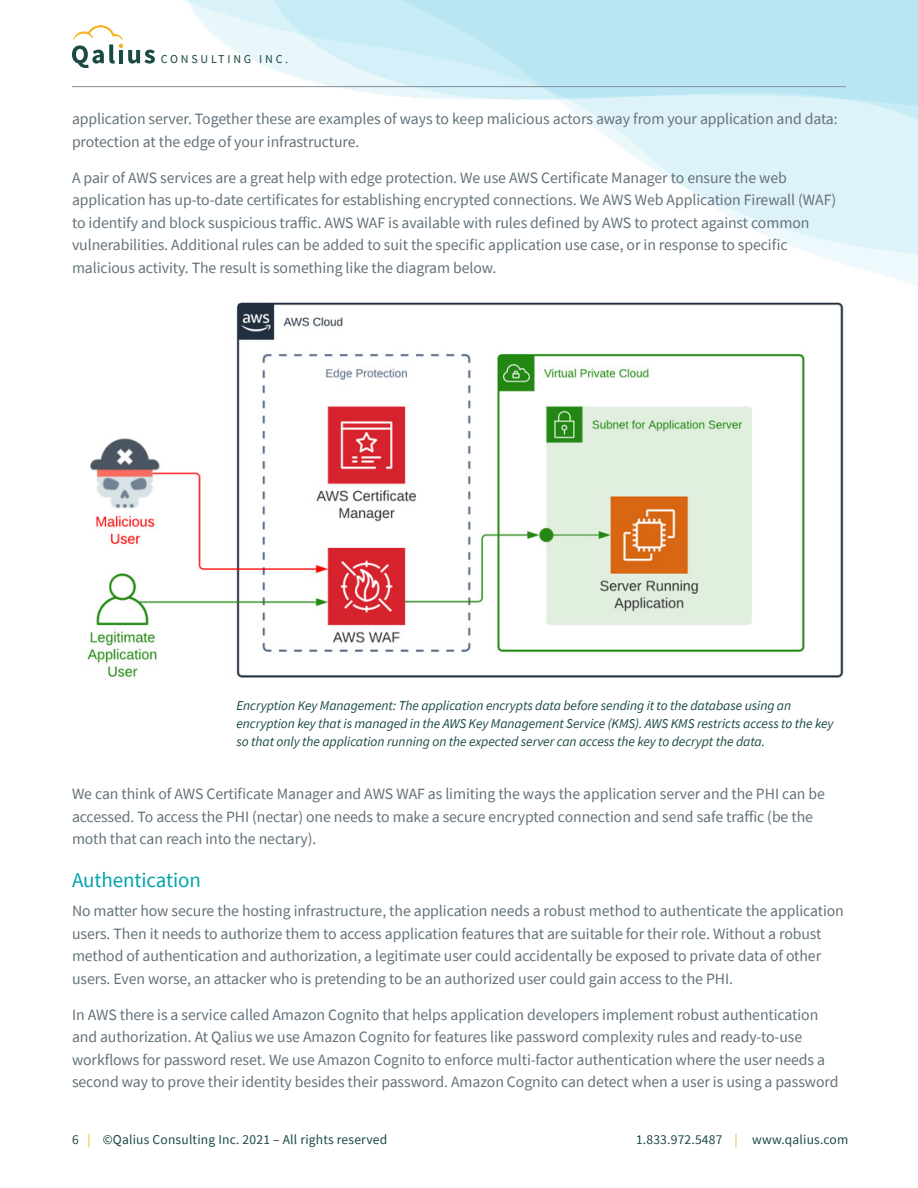
<style>
.page{position:relative;width:918px;height:1188px;background:#fff}
.page>*{position:absolute;margin:0;border:0;box-sizing:border-box;transform-origin:0 0}
.t1{font:21px "Source Sans Pro";letter-spacing:-.005em;color:#00a3ad}
.t2{font:15.75px/22.5px "Source Sans Pro";letter-spacing:-.005em;color:#63717a}
.t3{font:italic 13.5px/18px "Source Sans Pro";letter-spacing:-.005em;color:#1a4a45}
.t4{font:13.5px "Source Sans Pro";letter-spacing:.015em;color:#1b4945}
.t5{font:12px "Source Sans Pro";letter-spacing:.23em;color:#1a4a45}
.s1{color:#f5b11e}
</style>
<div class="page">
<svg style="left:72px;top:25px;width:83px;height:43px"></svg>
<hr style="left:72px;top:86px;width:774px;height:1px;background:#828f99">
<img style="left:87px;top:302px;width:757px;height:376px">
<p class="t5" style="left:161px;top:52px;width:129px">CONSULTING INC.</p>
<p class="t2" style="left:72px;top:108px;width:767px">application server. Together these are examples of ways to keep malicious actors away from your application and data: protection at the edge of your infrastructure.</p>
<p class="t2" style="left:72px;top:166px;width:766px">A pair of AWS services are a great help with edge protection. We use AWS Certificate Manager to ensure the web application has up-to-date certificates for establishing encrypted connections. We AWS Web Application Firewall (WAF) to identify and block suspicious traffic. AWS WAF is available with rules defined by AWS to protect against common vulnerabilities. Additional rules can be added to suit the specific application use case, or in response to specific malicious activity. The result is something like the diagram below.</p>
<p class="t3" style="left:237px;top:696px;width:598px">Encryption Key Management: The application encrypts data before sending it to the database using an encryption key that is managed in the AWS Key Management Service (KMS). AWS KMS restricts access to the key so that only the application running on the expected server can access the key to decrypt the data.</p>
<p class="t2" style="left:72px;top:783px;width:755px">We can think of AWS Certificate Manager and AWS WAF as limiting the ways the application server and the PHI can be accessed. To access the PHI (nectar) one needs to make a secure encrypted connection and send safe traffic (be the moth that can reach into the nectary).</p>
<h1 class="t1" style="left:72px;top:867px;width:130px">Authentication</h1>
<p class="t2" style="left:72px;top:900px;width:773px">No matter how secure the hosting infrastructure, the application needs a robust method to authenticate the application users. Then it needs to authorize them to access application features that are suitable for their role. Without a robust method of authentication and authorization, a legitimate user could accidentally be exposed to private data of other users. Even worse, an attacker who is pretending to be an authorized user could gain access to the PHI.</p>
<p class="t2" style="left:72px;top:1003px;width:768px">In AWS there is a service called Amazon Cognito that helps application developers implement robust authentication and authorization. At Qalius we use Amazon Cognito for features like password complexity rules and ready-to-use workflows for password reset. We use Amazon Cognito to enforce multi-factor authentication where the user needs a second way to prove their identity besides their password. Amazon Cognito can detect when a user is using a password</p>
<p class="t4" style="left:72px;top:1131px;width:317px">6 <span class="s1">|</span> ©Qalius Consulting Inc. 2021 – All rights reserved</p>
<p class="t4" style="left:636px;top:1131px;width:214px">1.833.972.5487 <span class="s1">|</span> www.qalius.com</p>
</div>
